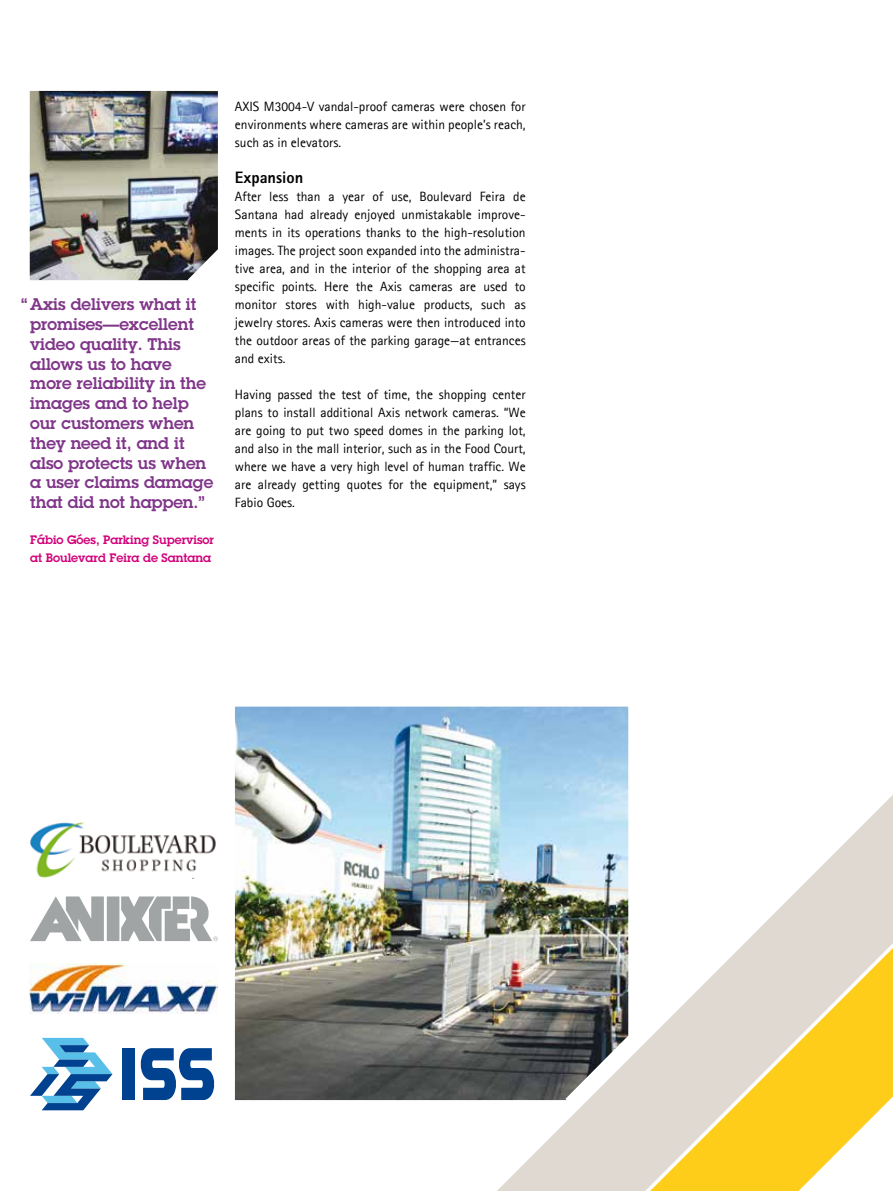
<style>
.page{position:relative;width:893px;height:1191px;background:#fff}
.page>*{position:absolute;margin:0;border:0;box-sizing:border-box;transform-origin:0 0}
.t1{font:600 16.5px/19.8px "Lubalin Graph ECG";color:#803689}
.t2{font:800 16.5px "Rotis Sans Serif Pro";color:#000}
.t3{font:13.5px/18px "Agfa Rotis Sans Serif";color:#000;text-align:justify}
.t4{font:600 12px/18px "Lubalin Graph ECG";color:#d2007a}
</style>
<div class="page">
<svg style="left:497px;top:794px;width:396px;height:397px"></svg>
<svg style="left:637px;top:935px;width:256px;height:256px"></svg>
<img style="left:30px;top:91px;width:188px;height:189px">
<div style="left:107px;top:896px;width:12px;height:45px;background:#a0a4a5"></div>
<svg style="left:30px;top:896px;width:74px;height:45px"></svg>
<svg style="left:121px;top:896px;width:97px;height:45px"></svg>
<img style="left:235px;top:706px;width:393px;height:394px">
<img style="left:30px;top:822px;width:186px;height:56px">
<img style="left:30px;top:963px;width:188px;height:51px">
<svg style="left:30px;top:1037px;width:83px;height:73px"></svg>
<div style="left:123px;top:1048px;width:12px;height:52px;background:#00428f"></div>
<svg style="left:140px;top:1048px;width:75px;height:52px"></svg>
<p class="t1" style="left:30px;top:295px;width:185px;text-indent:-9px">“ Axis delivers what it promises—excellent video quality. This allows us to have more reliability in the images and to help our customers when they need it, and it also protects us when a user claims damage that did not happen.”</p>
<p class="t4" style="left:30px;top:531px;width:185px">Fábio Góes, Parking Supervisor at Boulevard Feira de Santana</p>
<p class="t3" style="left:235px;top:97px;width:292px">AXIS M3004-V vandal-proof cameras were chosen for environments where cameras are within people’s reach, such as in elevators.</p>
<p class="t2" style="left:235px;top:167px;width:70px">Expansion</p>
<p class="t3" style="left:235px;top:187px;width:292px">After less than a year of use, Boulevard Feira de Santana had already enjoyed unmistakable improve&shy;ments in its operations thanks to the high-resolution images. The project soon expanded into the administra&shy;tive area, and in the interior of the shopping area at specific points. Here the Axis cameras are used to monitor stores with high-value products, such as jewelry stores. Axis cameras were then introduced into the outdoor areas of the parking garage—at entrances and exits.</p>
<p class="t3" style="left:235px;top:385px;width:292px">Having passed the test of time, the shopping center plans to install additional Axis network cameras. “We are going to put two speed domes in the parking lot, and also in the mall interior, such as in the Food Court, where we have a very high level of human traffic. We are already getting quotes for the equipment,” says Fabio Goes.</p>
</div>
